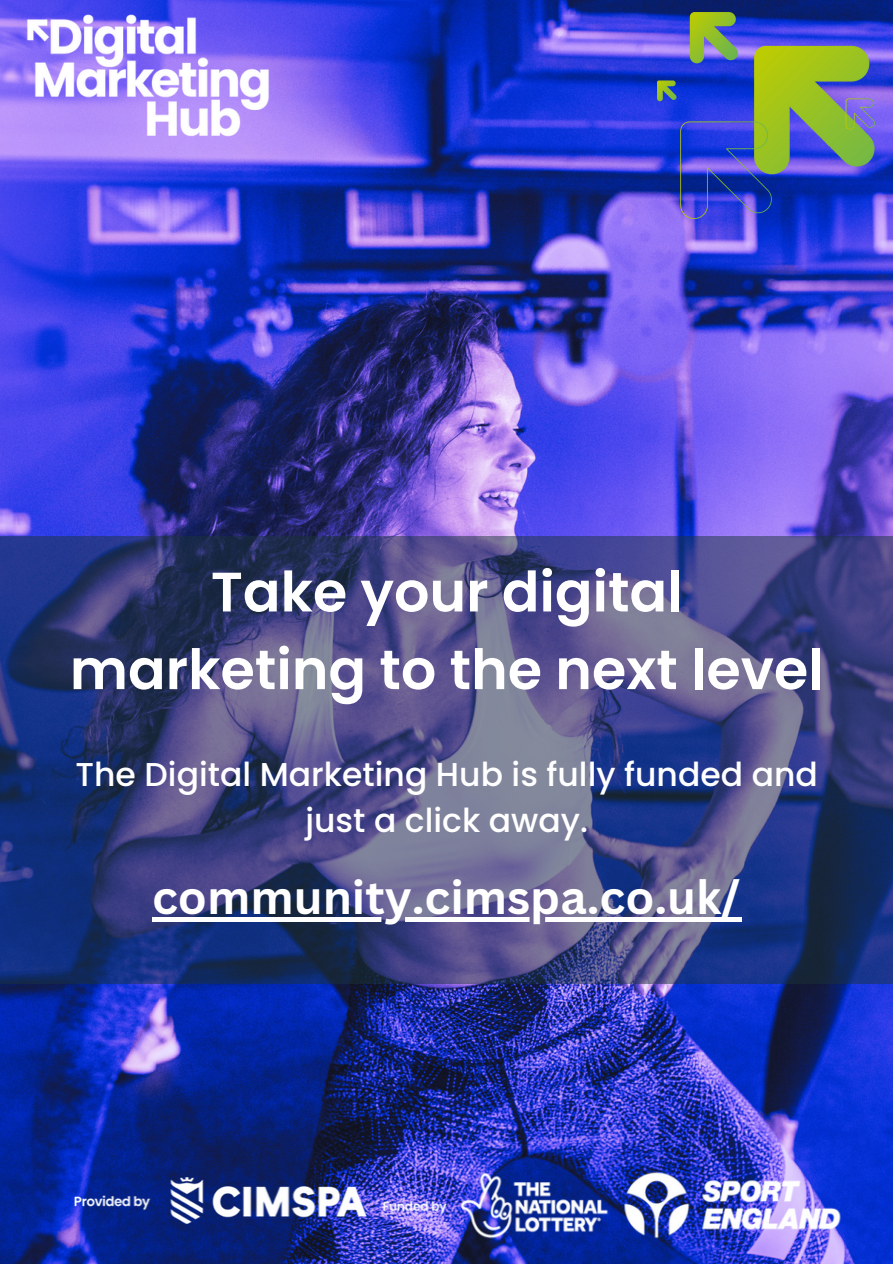
<style>
.page{position:relative;width:893px;height:1264px;background:#fff}
.page>*{position:absolute;margin:0;border:0;box-sizing:border-box;transform-origin:0 0}
.t1{font:600 55.5px/77.7px "Poppins";color:#fff;text-align:center}
.t2{font:700 46.5px "Canva Sans";color:#fff}
.t3{font:500 33px/46.2px "Poppins";color:#fff;text-align:center}
</style>
<div class="page">
<img style="left:0;top:0;width:892px;height:1263px">
<svg style="left:0;top:536px;width:892px;height:447px;background:#424980"></svg>
<img style="left:23px;top:12px;width:249px;height:126px">
<img style="left:63px;top:1159px;width:318px;height:80px">
<img style="left:369px;top:1166px;width:476px;height:73px">
<img style="left:657px;top:12px;width:217px;height:206px">
<hr style="left:152px;top:917px;width:589px;height:4px;background:#fff">
<h1 class="t1" style="left:70px;top:553px;width:755px">Take your digital marketing to the next level</h1>
<p class="t3" style="left:75px;top:751px;width:743px">The Digital Marketing Hub is fully funded and just a click away.</p>
<h2 class="t2" style="left:152px;top:864px;width:590px">community.cimspa.co.uk/</h2>
</div>
